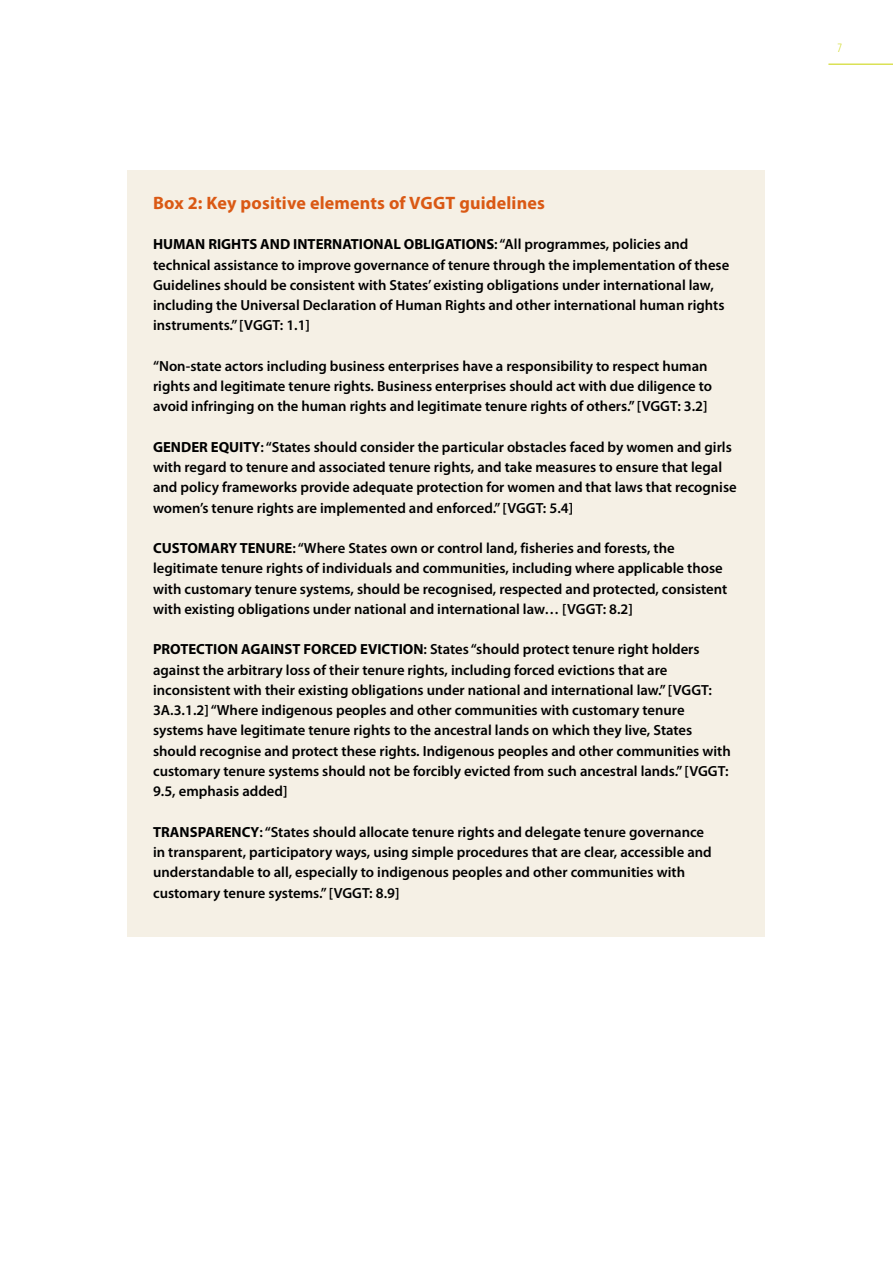
<style>
.page{position:relative;width:893px;height:1263px;background:#fff}
.page>*{position:absolute;margin:0;border:0;box-sizing:border-box;transform-origin:0 0}
.t1{font:700 18px "Myriad Pro";letter-spacing:.01em;color:#da5914}
.t2{font:600 14.7px/20.2px "Myriad Pro";color:#000}
.t3{font:300 condensed 12.75px "Myriad Pro";color:#c8d300}
.s1{font-weight:700}
</style>
<div class="page">
<hr style="left:828px;top:64px;width:65px;height:1px;background:#c8d300">
<div style="left:128px;top:170px;width:637px;height:766px;background:#f5f0e5"></div>
<p class="t1" style="left:153px;top:191px;width:393px">Box 2: Key positive elements of VGGT guidelines</p>
<p class="t2" style="left:153px;top:234px;width:578px"><span class="s1">HUMAN RIGHTS AND INTERNATIONAL OBLIGATIONS</span>: “All programmes, policies and technical assistance to improve governance of tenure through the implementation of these Guidelines should be consistent with States’ existing obligations under international law, including the Universal Declaration of Human Rights and other international human rights instruments.” [VGGT: 1.1]</p>
<p class="t2" style="left:153px;top:355px;width:561px">“Non-state actors including business enterprises have a responsibility to respect human rights and legitimate tenure rights. Business enterprises should act with due diligence to avoid infringing on the human rights and legitimate tenure rights of others.” [VGGT: 3.2]</p>
<p class="t2" style="left:153px;top:436px;width:585px"><span class="s1">GENDER EQUITY</span>: “States should consider the particular obstacles faced by women and girls with regard to tenure and associated tenure rights, and take measures to ensure that legal and policy frameworks provide adequate protection for women and that laws that recognise women’s tenure rights are implemented and enforced.” [VGGT: 5.4]</p>
<p class="t2" style="left:153px;top:538px;width:576px"><span class="s1">CUSTOMARY TENURE</span>: “Where States own or control land, fisheries and forests, the legitimate tenure rights of individuals and communities, including where applicable those with customary tenure systems, should be recognised, respected and protected, consistent with existing obligations under national and international law… [VGGT: 8.2]</p>
<p class="t2" style="left:153px;top:639px;width:579px"><span class="s1">PROTECTION AGAINST FORCED EVICTION</span>: States “should protect tenure right holders against the arbitrary loss of their tenure rights, including forced evictions that are inconsistent with their existing obligations under national and international law.” [VGGT:<br>3A.3.1.2] “Where indigenous peoples and other communities with customary tenure systems have legitimate tenure rights to the ancestral lands on which they live, States should recognise and protect these rights. Indigenous peoples and other communities with customary tenure systems should not be forcibly evicted from such ancestral lands.” [VGGT:<br>9.5, emphasis added]</p>
<p class="t2" style="left:153px;top:821px;width:560px"><span class="s1">TRANSPARENCY</span>: “States should allocate tenure rights and delegate tenure governance in transparent, participatory ways, using simple procedures that are clear, accessible and understandable to all, especially to indigenous peoples and other communities with customary tenure systems.” [VGGT: 8.9]</p>
<p class="t3" style="left:837px;top:40px;width:6px">7</p>
</div>
